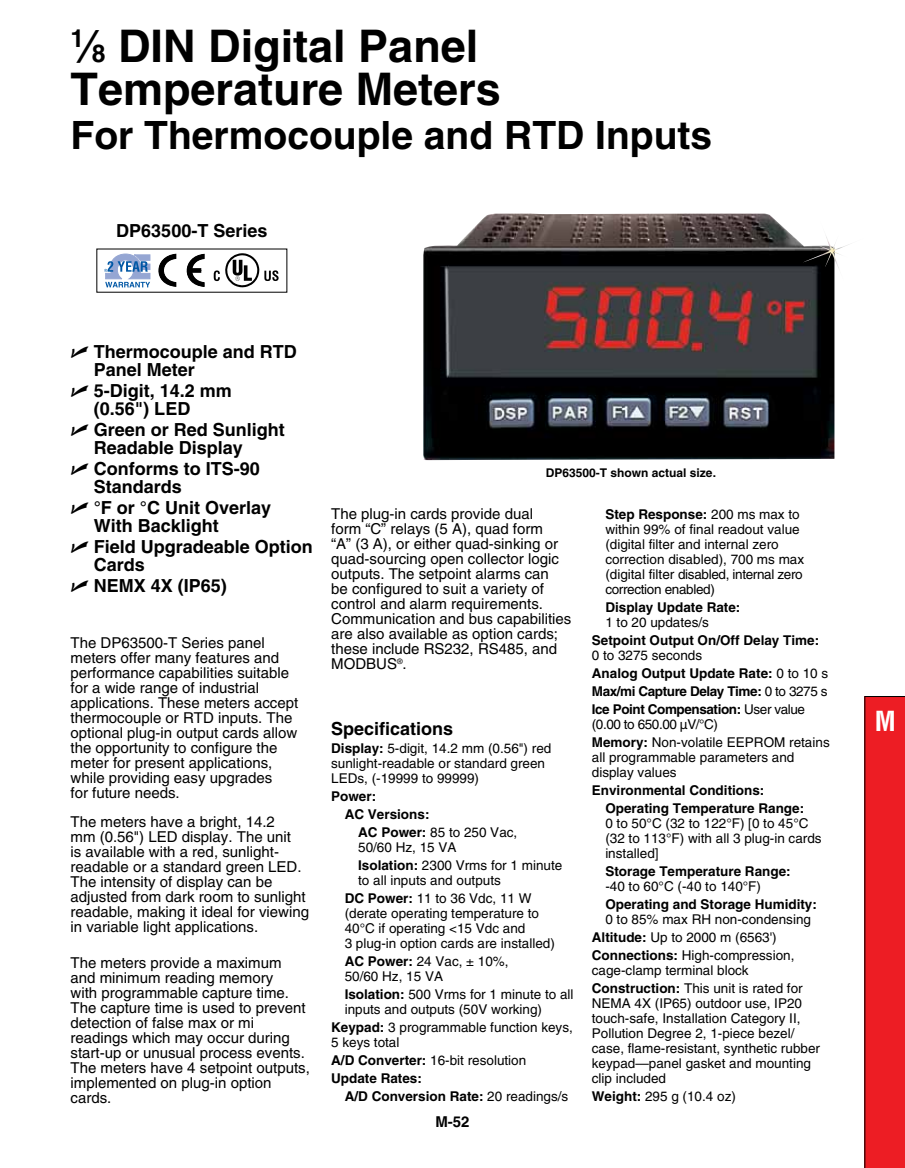
<style>
.page{position:relative;width:905px;height:1168px;background:#fff}
.page>*{position:absolute;margin:0;border:0;box-sizing:border-box;transform-origin:0 0}
.t1{font:700 45px/43.5px "Helvetica";color:#000}
.t2{font:700 39px "Helvetica";color:#000}
.t3{font:700 condensed 27px "Helvetica";color:#fff}
.t4{font:700 18px/18px "Helvetica";color:#000}
.t5{font:15px/15px "Helvetica";color:#000}
.t6{font:700 15px "Helvetica";color:#000}
.t7{font:13.5px/15px "Helvetica";color:#000}
.t8{font:700 13.5px/18px "Helvetica";color:#000}
.t9{font:700 13.5px/18px "Helvetica";letter-spacing:-.03em;color:#000}
.t10{font:700 12px "Helvetica";color:#000}
.s1{font-size:24.75px}
.s2{font-family:"Universal Newswith Comm Pi";font-weight:400}
.s3{font-weight:700}
.s4{font-weight:400}
</style>
<div class="page">
<svg style="left:864px;top:696px;width:40px;height:472px;background:#dd1b21"></svg>
<img style="left:423px;top:214px;width:411px;height:246px">
<img style="left:802px;top:220px;width:47px;height:61px">
<svg style="left:104px;top:254px;width:46px;height:33px"></svg>
<svg style="left:214px;top:253px;width:64px;height:35px"></svg>
<svg style="left:158px;top:254px;width:46px;height:33px"></svg>
<div style="left:188px;top:268px;width:13px;height:5px;background:#000"></div>
<h1 class="t1" style="left:70px;top:23px;width:432px"><sup>1</sup>⁄<span class="s1">8</span> DIN Digital Panel<br>Temperature Meters</h1>
<h2 class="t2" style="left:70px;top:111px;width:643px">For Thermocouple and RTD Inputs</h2>
<h3 class="t4" style="left:116px;top:221px;width:153px">DP63500-T Series</h3>
<h3 class="t4" style="left:94px;top:342px;width:205px;text-indent:-23px"><span class="s2">U</span> Thermocouple and RTD<br>Panel Meter</h3>
<h3 class="t4" style="left:94px;top:381px;width:140px;text-indent:-23px"><span class="s2">U</span> 5-Digit, 14.2 mm (0.56") LED</h3>
<h3 class="t4" style="left:94px;top:420px;width:193px;text-indent:-23px"><span class="s2">U</span> Green or Red Sunlight<br>Readable Display</h3>
<h3 class="t4" style="left:94px;top:460px;width:168px;text-indent:-23px"><span class="s2">U</span> Conforms to ITS-90<br>Standards</h3>
<h3 class="t4" style="left:94px;top:499px;width:179px;text-indent:-23px"><span class="s2">U</span> °F or °C Unit Overlay<br>With Backlight</h3>
<h3 class="t4" style="left:94px;top:538px;width:221px;text-indent:-23px"><span class="s2">U</span> Field Upgradeable Option<br>Cards</h3>
<h3 class="t4" style="left:71px;top:577px;width:158px"><span class="s2">U</span> NEMX 4X (IP65)</h3>
<p class="t5" style="left:70px;top:635px;width:229px">The DP63500-T Series panel meters offer many features and performance capabilities suitable for a wide range of industrial applications. These meters accept thermocouple or RTD inputs. The optional plug-in output cards allow the opportunity to configure the meter for present applications, while providing easy upgrades<br>for future needs.</p>
<p class="t5" style="left:70px;top:814px;width:240px">The meters have a bright, 14.2<br>mm (0.56") LED display. The unit<br>is available with a red, sunlight&shy;readable or a standard green LED.<br>The intensity of display can be adjusted from dark room to sunlight readable, making it ideal for viewing in variable light applications.</p>
<p class="t5" style="left:70px;top:955px;width:241px">The meters provide a maximum and minimum reading memory<br>with programmable capture time.<br>The capture time is used to prevent detection of false max or mi readings which may occur during start-up or unusual process events.<br>The meters have 4 setpoint outputs, implemented on plug-in option cards.</p>
<p class="t10" style="left:546px;top:466px;width:172px">DP63500-T shown actual size.</p>
<p class="t5" style="left:331px;top:506px;width:242px">The plug-in cards provide dual<br>form “C” relays (5 A), quad form<br>“A” (3 A), or either quad-sinking or quad-sourcing open collector logic outputs. The setpoint alarms can<br>be configured to suit a variety of control and alarm requirements.<br>Communication and bus capabilities are also available as option cards; these include RS232, RS485, and<br>MODBUS<sup>®</sup>.</p>
<h3 class="t4" style="left:331px;top:719px;width:124px">Specifications</h3>
<p class="t7" style="left:331px;top:741px;width:222px"><span class="s3">Display:</span> 5-digit, 14.2 mm (0.56") red sunlight-readable or standard green<br>LEDs, (-19999 to 99999)</p>
<p class="t8" style="left:331px;top:787px;width:47px">Power:</p>
<p class="t8" style="left:345px;top:805px;width:86px">AC Versions:</p>
<p class="t7" style="left:358px;top:825px;width:161px"><span class="s3">AC Power:</span> 85 to 250 Vac,</p>
<p class="t7" style="left:358px;top:838px;width:206px;line-height:18px">50/60 Hz, 15 VA<br><span class="s3">Isolation:</span> 2300 Vrms for 1 minute</p>
<p class="t7" style="left:345px;top:871px;width:188px;line-height:18px;text-indent:14px">to all inputs and outputs<br><span class="s3">DC Power:</span> 11 to 36 Vdc, 11 W</p>
<p class="t7" style="left:345px;top:906px;width:212px">(derate operating temperature to<br>40°C if operating &lt;15 Vdc and<br>3 plug-in option cards are installed)</p>
<p class="t7" style="left:345px;top:954px;width:165px"><span class="s3">AC Power:</span> 24 Vac, ± 10%,<br>50/60 Hz, 15 VA</p>
<p class="t7" style="left:345px;top:987px;width:230px"><span class="s3">Isolation:</span> 500 Vrms for 1 minute to all inputs and outputs (50V working)</p>
<p class="t7" style="left:331px;top:1020px;width:243px"><span class="s3">Keypad:</span> 3 programmable function keys,<br>5 keys total</p>
<p class="t8" style="left:331px;top:1051px;width:197px">A/D Converter: <span class="s4">16-bit resolution<br></span>Update Rates:</p>
<p class="t8" style="left:345px;top:1087px;width:225px">A/D Conversion Rate: <span class="s4">20 readings/s</span></p>
<p class="t6" style="left:435px;top:1112px;width:36px">M-52</p>
<p class="t7" style="left:605px;top:506px;width:200px"><span class="s3">Step Response:</span> 200 ms max to within 99% of final readout value (digital filter and internal zero correction disabled), 700 ms max (digital filter disabled, internal zero correction enabled)</p>
<p class="t8" style="left:605px;top:598px;width:137px">Display Update Rate:</p>
<p class="t7" style="left:605px;top:615px;width:105px">1 to 20 updates/s</p>
<p class="t8" style="left:591px;top:631px;width:229px">Setpoint Output On/Off Delay Time:</p>
<p class="t9" style="left:591px;top:646px;width:238px"><span class="s4">0 to 3275 seconds<br></span>Analog Output Update Rate: <span class="s4">0 to 10 s<br></span>Max/mi Capture Delay Time: <span class="s4">0 to 3275 s<br></span>Ice Point Compensation: <span class="s4">User value</span></p>
<p class="t7" style="left:591px;top:715px;width:239px;line-height:18px">(0.00 to 650.00 µV/°C)<br><span class="s3">Memory:</span> Non-volatile EEPROM retains</p>
<p class="t7" style="left:591px;top:750px;width:204px">all programmable parameters and display values</p>
<p class="t8" style="left:605px;top:781px;width:200px;text-indent:-14px">Environmental Conditions:<br>Operating Temperature Range:</p>
<p class="t7" style="left:605px;top:816px;width:218px">0 to 50°C (32 to 122°F) [0 to 45°C (32 to 113°F) with all 3 plug-in cards installed]</p>
<p class="t8" style="left:605px;top:862px;width:187px">Storage Temperature Range:</p>
<p class="t7" style="left:605px;top:879px;width:157px">-40 to 60°C (-40 to 140°F)</p>
<p class="t8" style="left:605px;top:895px;width:213px">Operating and Storage Humidity:</p>
<p class="t7" style="left:591px;top:910px;width:221px;line-height:18px;text-indent:14px">0 to 85% max RH non-condensing<br><span class="s3">Altitude:</span> Up to 2000 m (6563')<br><span class="s3">Connections:</span> High-compression,</p>
<p class="t7" style="left:591px;top:961px;width:212px;line-height:18px">cage-clamp terminal block<br><span class="s3">Construction:</span> This unit is rated for</p>
<p class="t7" style="left:591px;top:996px;width:230px">NEMA 4X (IP65) outdoor use, IP20 touch-safe, Installation Category II, Pollution Degree 2, 1-piece bezel/ case, flame-resistant, synthetic rubber keypad—panel gasket and mounting clip included</p>
<p class="t7" style="left:591px;top:1089px;width:146px"><span class="s3">Weight:</span> 295 g (10.4 oz)</p>
<h3 class="t3" style="left:874px;top:704px;width:23px">M</h3>
</div>
